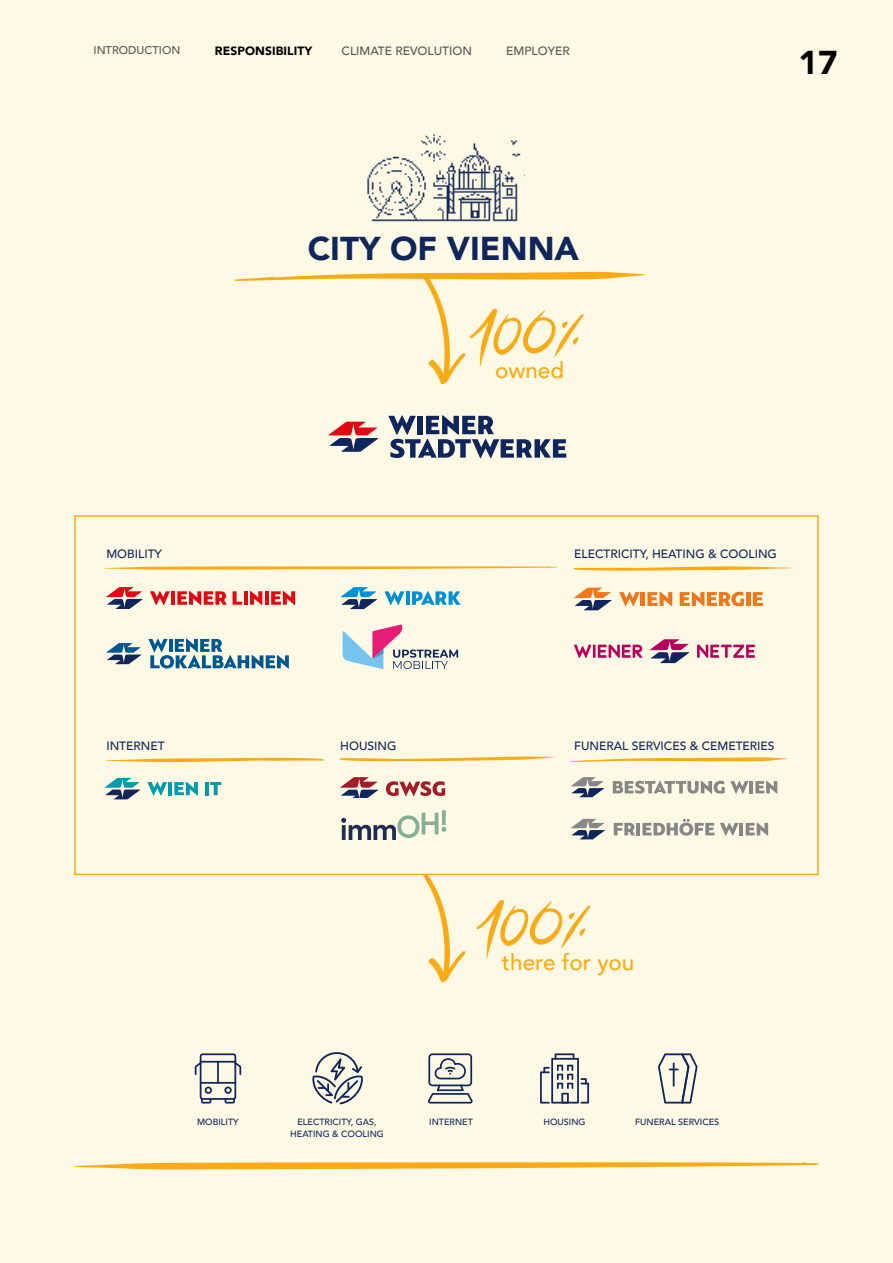
<style>
.page{position:relative;width:893px;height:1263px;background:#fef9e5}
.page>*{position:absolute;margin:0;border:0;box-sizing:border-box;transform-origin:0 0}
.t1{font:900 33px "Avenir";color:#0f265c}
.t2{font:900 33px "Avenir";color:#000}
.t3{font:500 22.5px "Avenir";color:#f8ab16}
.t4{font:500 12px "Avenir";color:#0f265c}
.t5{font:500 12px "Avenir";color:#575756}
.t6{font:900 12px "Avenir";letter-spacing:.01em;color:#000}
.t7{font:500 11.25px "Avenir";color:#575756}
.t8{font:500 9px/12px "Avenir";color:#0f265c;text-align:center}
</style>
<div class="page">
<svg style="left:328px;top:422px;width:50px;height:30px"></svg>
<svg style="left:388px;top:415px;width:178px;height:43px"></svg>
<svg style="left:658px;top:1053px;width:40px;height:50px"></svg>
<svg style="left:540px;top:1053px;width:49px;height:50px"></svg>
<svg style="left:428px;top:1053px;width:45px;height:50px"></svg>
<svg style="left:312px;top:1052px;width:51px;height:52px"></svg>
<svg style="left:195px;top:1053px;width:46px;height:50px"></svg>
<svg style="left:74px;top:1162px;width:745px;height:7px"></svg>
<svg style="left:235px;top:272px;width:410px;height:112px"></svg>
<svg style="left:423px;top:875px;width:43px;height:107px"></svg>
<svg style="left:341px;top:810px;width:105px;height:30px"></svg>
<div style="left:74px;top:515px;width:745px;height:360px;border:2px solid #f8ab16"></div>
<svg style="left:574px;top:588px;width:38px;height:22px"></svg>
<svg style="left:619px;top:592px;width:21px;height:14px"></svg>
<hr style="left:641px;top:592px;width:4px;height:14px;background:#ee771e">
<hr style="left:746px;top:592px;width:4px;height:14px;background:#ee771e">
<svg style="left:753px;top:592px;width:10px;height:14px"></svg>
<svg style="left:647px;top:592px;width:25px;height:14px"></svg>
<svg style="left:680px;top:592px;width:64px;height:14px"></svg>
<svg style="left:340px;top:777px;width:38px;height:20px"></svg>
<svg style="left:386px;top:781px;width:59px;height:15px"></svg>
<svg style="left:150px;top:591px;width:20px;height:14px"></svg>
<hr style="left:171px;top:591px;width:4px;height:14px;background:#e30613">
<svg style="left:233px;top:591px;width:9px;height:14px"></svg>
<hr style="left:244px;top:591px;width:4px;height:14px;background:#e30613">
<hr style="left:265px;top:591px;width:4px;height:14px;background:#e30613">
<svg style="left:106px;top:587px;width:37px;height:22px"></svg>
<svg style="left:177px;top:591px;width:50px;height:14px"></svg>
<svg style="left:250px;top:591px;width:12px;height:14px"></svg>
<svg style="left:271px;top:591px;width:24px;height:14px"></svg>
<svg style="left:343px;top:625px;width:115px;height:44px"></svg>
<svg style="left:105px;top:778px;width:35px;height:21px"></svg>
<svg style="left:147px;top:782px;width:20px;height:13px"></svg>
<hr style="left:168px;top:782px;width:4px;height:13px;background:#009bac">
<hr style="left:205px;top:782px;width:4px;height:13px;background:#009bac">
<svg style="left:210px;top:782px;width:11px;height:13px"></svg>
<svg style="left:174px;top:782px;width:24px;height:13px"></svg>
<svg style="left:650px;top:639px;width:39px;height:24px"></svg>
<svg style="left:697px;top:645px;width:58px;height:13px"></svg>
<svg style="left:574px;top:645px;width:68px;height:13px"></svg>
<svg style="left:341px;top:587px;width:36px;height:22px"></svg>
<svg style="left:384px;top:591px;width:20px;height:14px"></svg>
<svg style="left:406px;top:591px;width:3px;height:14px"></svg>
<svg style="left:412px;top:591px;width:49px;height:14px"></svg>
<svg style="left:106px;top:643px;width:35px;height:21px"></svg>
<svg style="left:148px;top:639px;width:141px;height:30px"></svg>
<svg style="left:571px;top:777px;width:33px;height:20px"></svg>
<hr style="left:749px;top:781px;width:4px;height:12px;background:#878787">
<svg style="left:755px;top:781px;width:22px;height:13px"></svg>
<svg style="left:613px;top:781px;width:136px;height:13px"></svg>
<svg style="left:571px;top:819px;width:34px;height:20px"></svg>
<svg style="left:614px;top:823px;width:21px;height:12px"></svg>
<hr style="left:636px;top:823px;width:4px;height:12px;background:#878787">
<svg style="left:642px;top:819px;width:72px;height:17px"></svg>
<svg style="left:720px;top:822px;width:48px;height:14px"></svg>
<svg style="left:104px;top:566px;width:453px;height:4px"></svg>
<svg style="left:339px;top:756px;width:216px;height:5px"></svg>
<svg style="left:573px;top:566px;width:218px;height:5px"></svg>
<svg style="left:570px;top:757px;width:217px;height:5px"></svg>
<svg style="left:106px;top:758px;width:218px;height:4px"></svg>
<img style="left:367px;top:134px;width:154px;height:88px">
<svg style="left:477px;top:900px;width:114px;height:58px"></svg>
<p class="t7" style="left:94px;top:40px;width:88px">INTRODUCTION</p>
<p class="t6" style="left:215px;top:40px;width:99px">RESPONSIBILITY</p>
<p class="t5" style="left:342px;top:40px;width:132px">CLIMATE REVOLUTION</p>
<p class="t5" style="left:506px;top:40px;width:65px">EMPLOYER</p>
<h1 class="t1" style="left:308px;top:221px;width:273px">CITY OF VIENNA</h1>
<h2 class="t3" style="left:495px;top:351px;width:71px">owned</h2>
<h1 class="t2" style="left:799px;top:35px;width:41px">17</h1>
<p class="t4" style="left:106px;top:543px;width:57px">MOBILITY</p>
<p class="t4" style="left:574px;top:543px;width:204px">ELECTRICITY, HEATING &amp; COOLING</p>
<p class="t4" style="left:106px;top:736px;width:60px">INTERNET</p>
<p class="t4" style="left:340px;top:736px;width:58px">HOUSING</p>
<p class="t4" style="left:574px;top:736px;width:202px">FUNERAL SERVICES &amp; CEMETERIES</p>
<h2 class="t3" style="left:502px;top:943px;width:134px">there for you</h2>
<p class="t8" style="left:197px;top:1115px;width:43px">MOBILITY</p>
<p class="t8" style="left:290px;top:1115px;width:95px">ELECTRICITY, GAS,<br>HEATING &amp; COOLING</p>
<p class="t8" style="left:429px;top:1115px;width:45px">INTERNET</p>
<p class="t8" style="left:543px;top:1115px;width:44px">HOUSING</p>
<p class="t8" style="left:635px;top:1115px;width:86px">FUNERAL SERVICES</p>
</div>
